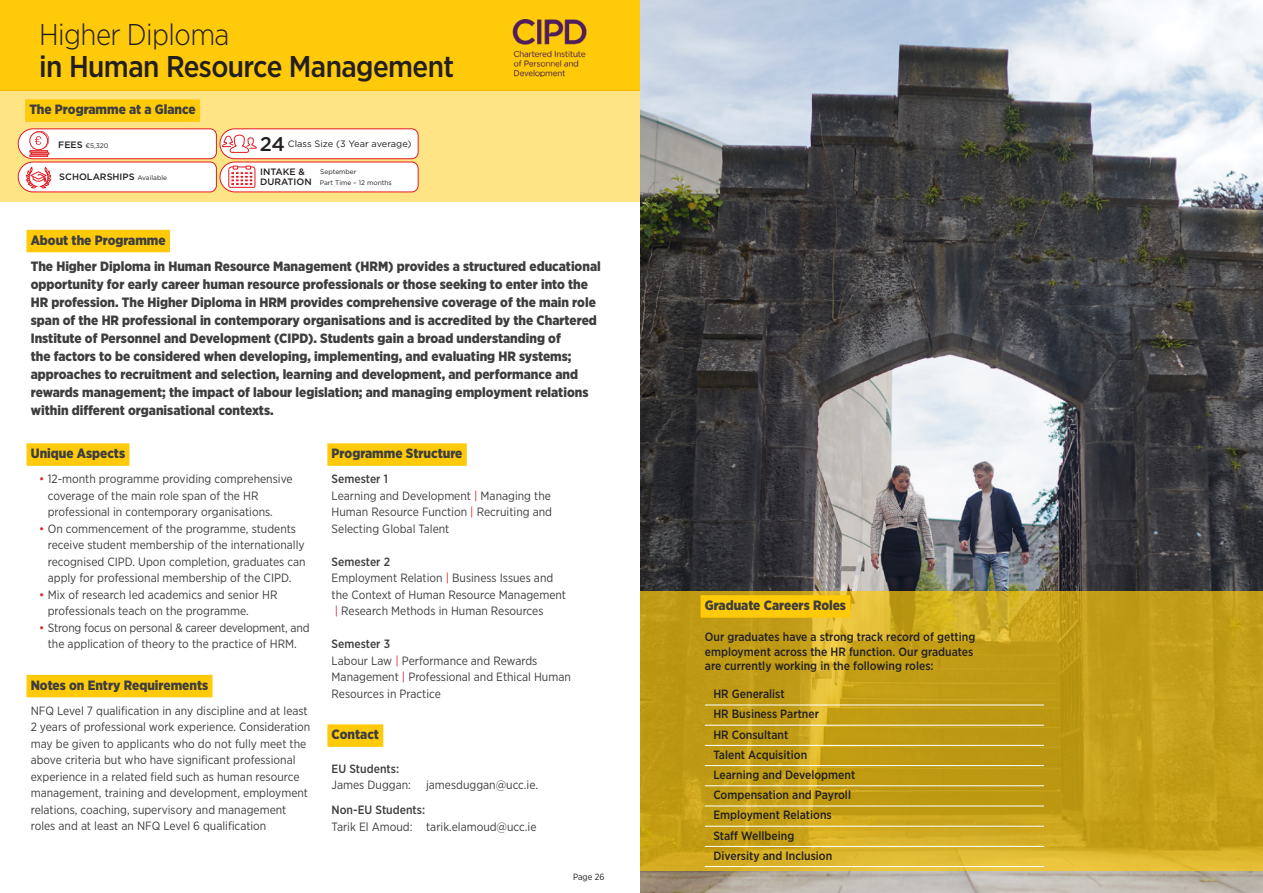
<style>
.page{position:relative;width:1263px;height:893px;background:#fff}
.page>*{position:absolute;margin:0;border:0;box-sizing:border-box;transform-origin:0 0}
.t1{font:500 30px/31.5px "Gotham Narrow";letter-spacing:-.02em;color:#231f20}
.t2{font:900 13.5px/18px "Gotham Narrow";color:#3e3e3f}
.t3{font:12px/16.5px "Gotham Narrow";color:#3e3e3f}
.t4{font:500 12px/14.4px "Gotham Narrow";color:#231f20}
.t5{font:500 12px "Gotham Narrow";color:#3e3e3f}
.t6{font:500 9.3px "Gotham";color:#231f20}
.t7{font:9.3px "Gotham";color:#231f20}
.t8{font:9px "Gotham Narrow";color:#231f20}
.t9{font:6.6px "Gotham";color:#231f20}
.s1{font-weight:300}
.s2{font-weight:500;font-size:9.3px}
.s3{font-weight:400;font-size:6.6px}
.s4{font-weight:500;font-size:19.8px}
.s5{color:#e21a21}
.s6{font-weight:500}
</style>
<div class="page">
<div style="left:0;top:90px;width:1263px;height:112px;background:#fee484"></div>
<div style="left:0;top:0;width:1263px;height:90px;background:#feca0a"></div>
<svg style="left:18px;top:128px;width:401px;height:65px;background:#fce7e0"></svg>
<div style="left:25px;top:99px;width:175px;height:23px;background:#feca0a"></div>
<div style="left:27px;top:230px;width:143px;height:22px;background:#feca0a"></div>
<div style="left:27px;top:443px;width:102px;height:23px;background:#feca0a"></div>
<div style="left:27px;top:675px;width:186px;height:22px;background:#feca0a"></div>
<div style="left:327px;top:443px;width:140px;height:23px;background:#feca0a"></div>
<div style="left:327px;top:724px;width:56px;height:23px;background:#feca0a"></div>
<img style="left:512px;top:20px;width:75px;height:56px">
<img style="left:640px;top:0;width:623px;height:893px">
<svg style="left:640px;top:591px;width:623px;height:280px;background:#c6a11b"></svg>
<div style="left:701px;top:595px;width:149px;height:23px;background:#feca0a"></div>
<hr style="left:705px;top:705px;width:339px;height:1px;background:#fff">
<hr style="left:705px;top:725px;width:339px;height:1px;background:#fff">
<hr style="left:705px;top:745px;width:339px;height:1px;background:#fff">
<hr style="left:705px;top:765px;width:339px;height:1px;background:#fff">
<hr style="left:705px;top:785px;width:339px;height:1px;background:#fff">
<hr style="left:705px;top:806px;width:339px;height:1px;background:#fff">
<hr style="left:705px;top:826px;width:339px;height:1px;background:#fff">
<hr style="left:705px;top:846px;width:339px;height:1px;background:#fff">
<hr style="left:705px;top:866px;width:339px;height:1px;background:#fff">
<p class="t1" style="left:39px;top:19px;width:416px"><span class="s1">Higher Diploma<br></span>in Human Resource Management</p>
<p class="t2" style="left:29px;top:100px;width:168px">The Programme at a Glance</p>
<p class="t9" style="left:58px;top:141px;width:52px"><span class="s2">FEES</span> €5,320</p>
<p class="t6" style="left:59px;top:171px;width:109px">SCHOLARSHIPS <span class="s3">Available</span></p>
<p class="t7" style="left:260px;top:138px;width:153px"><span class="s4">24</span> Class Size (3 Year average)</p>
<p class="t6" style="left:260px;top:165px;width:46px">INTAKE &amp;</p>
<p class="t9" style="left:260px;top:178px;width:133px"><span class="s2">DURATION</span> Part Time – 12 months</p>
<p class="t9" style="left:320px;top:167px;width:38px">September</p>
<p class="t2" style="left:31px;top:231px;width:136px">About the Programme</p>
<p class="t2" style="left:31px;top:257px;width:571px">The Higher Diploma in Human Resource Management (HRM) provides a structured educational opportunity for early career human resource professionals or those seeking to enter into the HR profession. The Higher Diploma in HRM provides comprehensive coverage of the main role span of the HR professional in contemporary organisations and is accredited by the Chartered Institute of Personnel and Development (CIPD). Students gain a broad understanding of<br>the factors to be considered when developing, implementing, and evaluating HR systems; approaches to recruitment and selection, learning and development, and performance and rewards management; the impact of labour legislation; and managing employment relations within different organisational contexts.</p>
<p class="t2" style="left:31px;top:444px;width:96px">Unique Aspects</p>
<p class="t3" style="left:48px;top:470px;width:246px;text-indent:-9px"><span class="s5">•</span> 12-month programme providing comprehensive coverage of the main role span of the HR professional in contemporary organisations.</p>
<p class="t3" style="left:48px;top:520px;width:259px;text-indent:-9px"><span class="s5">•</span> On commencement of the programme, students receive student membership of the internationally recognised CIPD. Upon completion, graduates can apply for professional membership of the CIPD.</p>
<p class="t3" style="left:48px;top:586px;width:231px;text-indent:-9px"><span class="s5">•</span> Mix of research led academics and senior HR professionals teach on the programme.</p>
<p class="t3" style="left:39px;top:619px;width:272px;text-align:center"><span class="s5">•</span> Strong focus on personal &amp; career development, and the application of theory to the practice of HRM.</p>
<p class="t2" style="left:31px;top:676px;width:179px">Notes on Entry Requirements</p>
<p class="t3" style="left:31px;top:702px;width:281px">NFQ Level 7 qualification in any discipline and at least 2 years of professional work experience. Consideration may be given to applicants who do not fully meet the above criteria but who have significant professional experience in a related field such as human resource management, training and development, employment relations, coaching, supervisory and management roles and at least an NFQ Level 6 qualification</p>
<p class="t2" style="left:332px;top:444px;width:132px">Programme Structure</p>
<p class="t5" style="left:332px;top:471px;width:58px">Semester 1</p>
<p class="t3" style="left:332px;top:487px;width:222px;text-align:justify">Learning and Development <span class="s5">|</span> Managing the Human Resource Function <span class="s5">|</span> Recruiting and Selecting Global Talent</p>
<p class="t5" style="left:332px;top:554px;width:60px">Semester 2</p>
<p class="t3" style="left:332px;top:569px;width:236px">Employment Relation <span class="s5">|</span> Business Issues and the Context of Human Resource Management <span class="s5">|</span> Research Methods in Human Resources</p>
<p class="t3" style="left:332px;top:635px;width:241px"><span class="s6">Semester 3<br></span>Labour Law <span class="s5">|</span> Performance and Rewards<br>Management <span class="s5">|</span> Professional and Ethical Human<br>Resources in Practice</p>
<p class="t2" style="left:332px;top:725px;width:49px">Contact</p>
<p class="t3" style="left:332px;top:760px;width:81px"><span class="s6">EU Students:<br></span>James Duggan:</p>
<p class="t3" style="left:426px;top:776px;width:113px">jamesduggan@ucc.ie.</p>
<p class="t3" style="left:332px;top:801px;width:206px"><span class="s6">Non-EU Students:<br></span>Tarik El Amoud: tarik.elamoud@ucc.ie</p>
<p class="t8" style="left:573px;top:871px;width:33px">Page 26</p>
<p class="t2" style="left:705px;top:596px;width:143px">Graduate Careers Roles</p>
<p class="t4" style="left:705px;top:630px;width:272px">Our graduates have a strong track record of getting employment across the HR function. Our graduates are currently working in the following roles:</p>
<p class="t4" style="left:713px;top:686px;width:73px">HR Generalist</p>
<p class="t4" style="left:713px;top:707px;width:107px">HR Business Partner</p>
<p class="t4" style="left:713px;top:727px;width:77px">HR Consultant</p>
<p class="t4" style="left:713px;top:747px;width:95px">Talent Acquisition</p>
<p class="t4" style="left:713px;top:767px;width:143px">Learning and Development</p>
<p class="t4" style="left:713px;top:788px;width:139px">Compensation and Payroll</p>
<p class="t4" style="left:713px;top:808px;width:120px">Employment Relations</p>
<p class="t4" style="left:713px;top:828px;width:83px">Staff Wellbeing</p>
<p class="t4" style="left:713px;top:848px;width:120px">Diversity and Inclusion</p>
</div>
